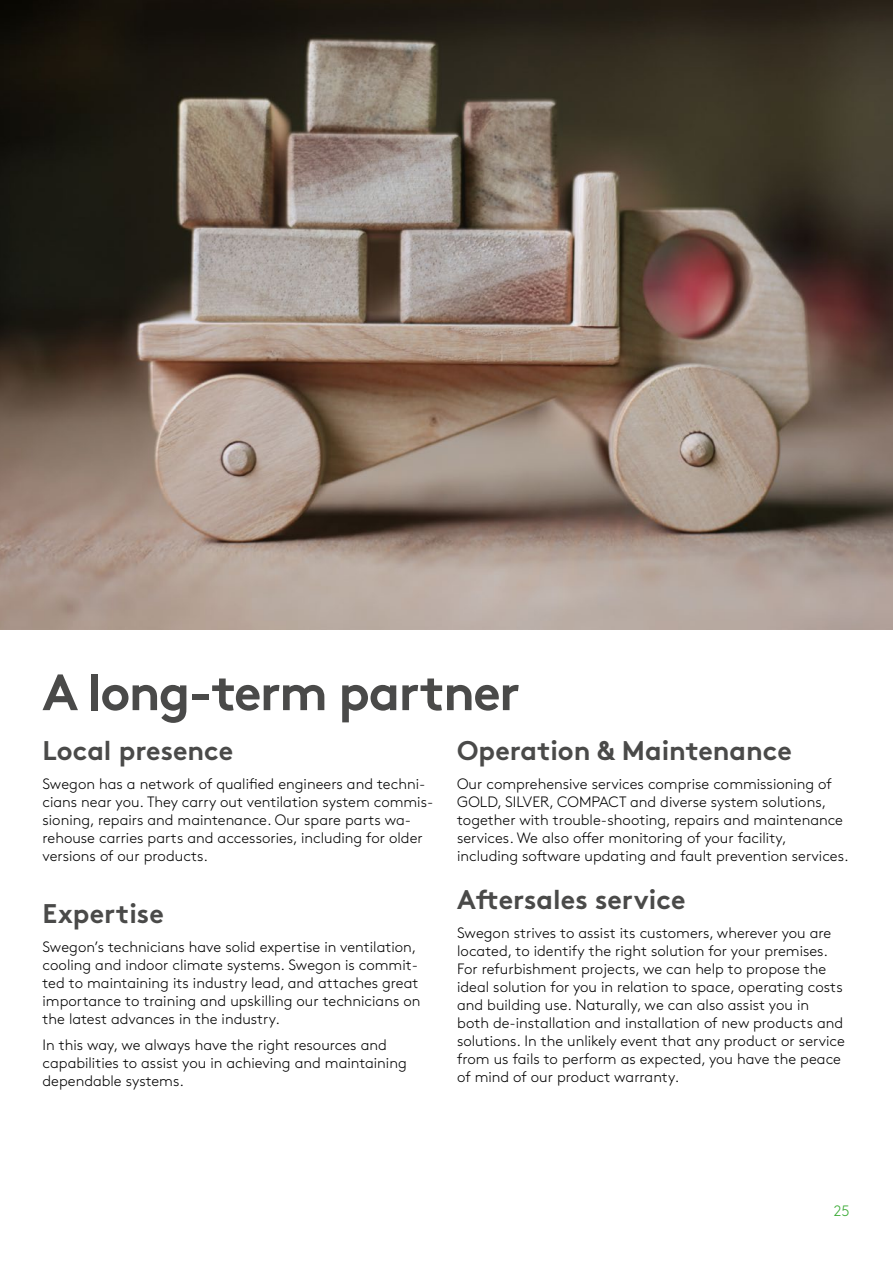
<style>
.page{position:relative;width:893px;height:1263px;background:#fff}
.page>*{position:absolute;margin:0;border:0;box-sizing:border-box;transform-origin:0 0}
.t1{font:700 51px "Swegon Brown";letter-spacing:-.03em;color:#4a4a49}
.t2{font:700 27px "Swegon Brown";color:#4a4a49}
.t3{font:300 15px/18px "Swegon Brown";color:#000}
.t4{font:300 15px "Swegon Brown";color:#3aaa35}
</style>
<div class="page">
<img style="left:0;top:0;width:893px;height:629px">
<h1 class="t1" style="left:43px;top:651px;width:479px">A long-term partner</h1>
<h2 class="t2" style="left:43px;top:729px;width:192px">Local presence</h2>
<p class="t3" style="left:43px;top:773px;width:392px">Swegon has a network of qualified engineers and techni&shy;cians near you. They carry out ventilation system commis&shy;sioning, repairs and maintenance. Our spare parts wa&shy;rehouse carries parts and accessories, including for older versions of our products.</p>
<h2 class="t2" style="left:43px;top:892px;width:123px">Expertise</h2>
<p class="t3" style="left:43px;top:936px;width:379px">Swegon’s technicians have solid expertise in ventilation, cooling and indoor climate systems. Swegon is commit&shy;ted to maintaining its industry lead, and attaches great importance to training and upskilling our technicians on the latest advances in the industry.</p>
<p class="t3" style="left:43px;top:1035px;width:366px">In this way, we always have the right resources and capabilities to assist you in achieving and maintaining dependable systems.</p>
<h2 class="t2" style="left:457px;top:729px;width:336px">Operation &amp; Maintenance</h2>
<p class="t3" style="left:457px;top:773px;width:393px">Our comprehensive services comprise commissioning of GOLD, SILVER, COMPACT and diverse system solutions, together with trouble-shooting, repairs and maintenance services. We also offer monitoring of your facility, including software updating and fault prevention services.</p>
<h2 class="t2" style="left:457px;top:878px;width:230px">Aftersales service</h2>
<p class="t3" style="left:457px;top:923px;width:389px">Swegon strives to assist its customers, wherever you are located, to identify the right solution for your premises.<br>For refurbishment projects, we can help to propose the ideal solution for you in relation to space, operating costs and building use. Naturally, we can also assist you in<br>both de-installation and installation of new products and solutions. In the unlikely event that any product or service from us fails to perform as expected, you have the peace of mind of our product warranty.</p>
<p class="t4" style="left:834px;top:1200px;width:17px">25</p>
</div>
